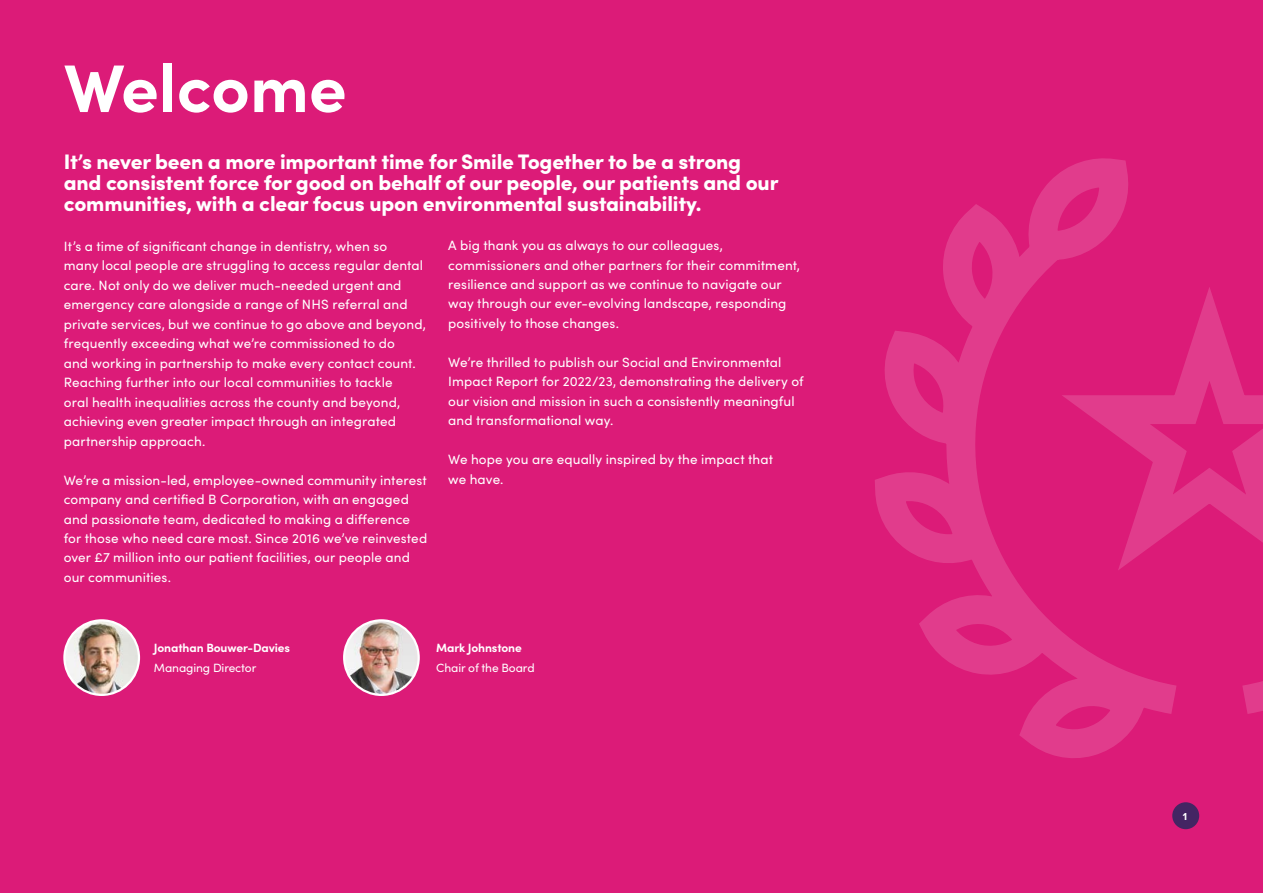
<style>
.page{position:relative;width:1263px;height:893px;background:#dc1b78}
.page>*{position:absolute;margin:0;border:0;box-sizing:border-box;transform-origin:0 0}
.t1{font:700 67.5px "Sofia Pro";color:#fff}
.t2{font:900 21px/21px "Sofia Pro";letter-spacing:-.01em;color:#fff}
.t3{font:13.5px/19.5px "Sofia Pro";letter-spacing:.01em;color:#fff}
.t4{font:700 12px "Sofia Pro";letter-spacing:-.01em;color:#fff}
.t5{font:12px "Sofia Pro";letter-spacing:-.01em;color:#fff}
.t6{font:700 10.5px "Proxima Nova";color:#fff}
</style>
<div class="page">
<svg style="left:875px;top:158px;width:388px;height:600px"></svg>
<div style="left:1172px;top:802px;width:27px;height:27px;background:#442563;border-radius:50%"></div>
<img style="left:64px;top:620px;width:75px;height:75px;border-radius:37px">
<div style="left:63px;top:619px;width:77px;height:77px;border:2px solid #fff;border-radius:50%"></div>
<img style="left:344px;top:620px;width:75px;height:75px;border-radius:37px">
<div style="left:343px;top:619px;width:77px;height:77px;border:2px solid #fff;border-radius:50%"></div>
<h1 class="t1" style="left:64px;top:36px;width:285px">Welcome</h1>
<h2 class="t2" style="left:64px;top:149px;width:716px">It’s never been a more important time for Smile Together to be a strong and consistent force for good on behalf of our people, our patients and our communities, with a clear focus upon environmental sustainability.</h2>
<p class="t3" style="left:64px;top:235px;width:364px">It’s a time of significant change in dentistry, when so<br>many local people are struggling to access regular dental care. Not only do we deliver much-needed urgent and emergency care alongside a range of NHS referral and private services, but we continue to go above and beyond, frequently exceeding what we’re commissioned to do<br>and working in partnership to make every contact count.<br>Reaching further into our local communities to tackle<br>oral health inequalities across the county and beyond, achieving even greater impact through an integrated partnership approach.</p>
<p class="t3" style="left:64px;top:469px;width:365px">We’re a mission-led, employee-owned community interest company and certified B Corporation, with an engaged and passionate team, dedicated to making a difference for those who need care most. Since 2016 we’ve reinvested over £7 million into our patient facilities, our people and our communities.</p>
<p class="t3" style="left:448px;top:235px;width:353px">A big thank you as always to our colleagues, commissioners and other partners for their commitment, resilience and support as we continue to navigate our way through our ever-evolving landscape, responding positively to those changes.</p>
<p class="t3" style="left:448px;top:352px;width:357px">We’re thrilled to publish our Social and Environmental Impact Report for 2022/23, demonstrating the delivery of our vision and mission in such a consistently meaningful and transformational way.</p>
<p class="t3" style="left:448px;top:449px;width:326px">We hope you are equally inspired by the impact that we have.</p>
<p class="t4" style="left:154px;top:638px;width:138px">Jonathan Bouwer-Davies</p>
<p class="t5" style="left:154px;top:659px;width:104px">Managing Director</p>
<p class="t4" style="left:436px;top:638px;width:87px">Mark Johnstone</p>
<p class="t5" style="left:436px;top:659px;width:100px">Chair of the Board</p>
<p class="t6" style="left:1183px;top:810px;width:6px">1</p>
</div>
